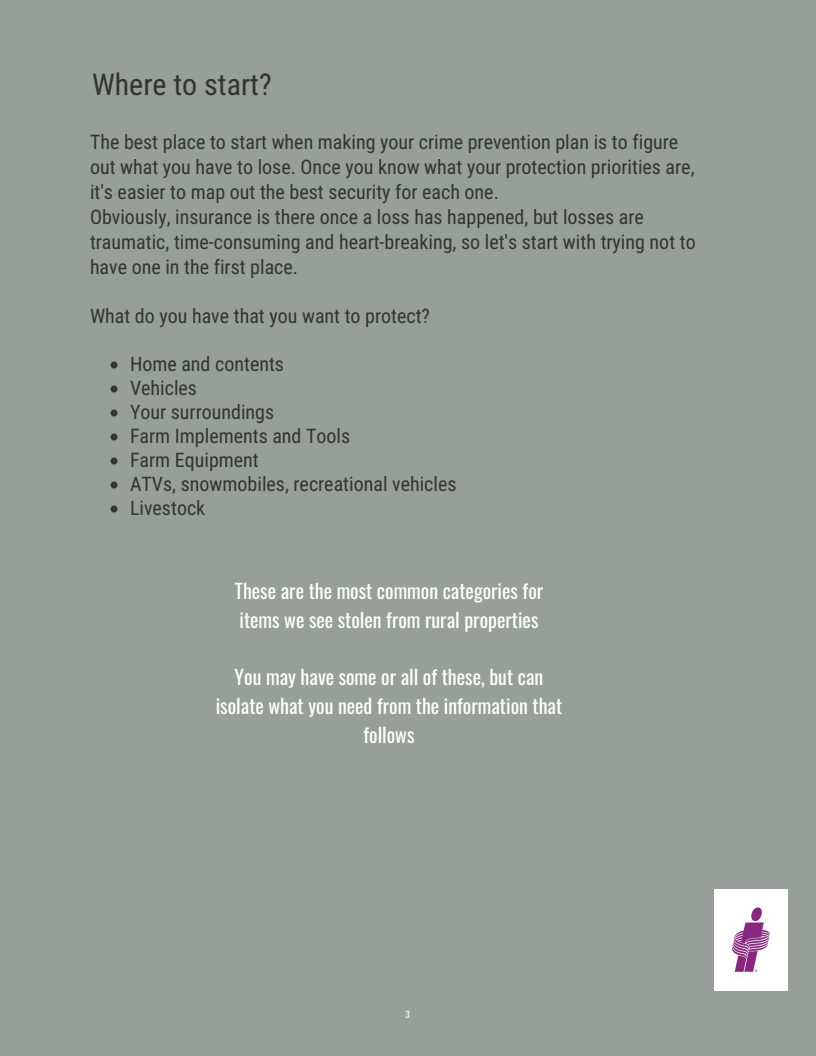
<style>
.page{position:relative;width:816px;height:1056px;background:#989e99}
.page>*{position:absolute;margin:0;border:0;box-sizing:border-box;transform-origin:0 0}
.t1{font:30px "Roboto Condensed";letter-spacing:.005em;color:#333}
.t2{font:20px/24px "Roboto Condensed";letter-spacing:.005em;color:#333}
.t3{font:20px/29px "Oswald";letter-spacing:.005em;color:#fff}
.t4{font:9px "Oswald";color:#fff}
</style>
<div class="page">
<div style="left:110px;top:362px;width:8px;height:6px;background:#333;border:1px solid #333;border-radius:50%"></div>
<div style="left:110px;top:386px;width:8px;height:6px;background:#333;border:1px solid #333;border-radius:50%"></div>
<div style="left:110px;top:410px;width:8px;height:6px;background:#333;border:1px solid #333;border-radius:50%"></div>
<div style="left:110px;top:434px;width:8px;height:6px;background:#333;border:1px solid #333;border-radius:50%"></div>
<div style="left:110px;top:458px;width:8px;height:6px;background:#333;border:1px solid #333;border-radius:50%"></div>
<div style="left:110px;top:482px;width:8px;height:6px;background:#333;border:1px solid #333;border-radius:50%"></div>
<div style="left:110px;top:506px;width:8px;height:6px;background:#333;border:1px solid #333;border-radius:50%"></div>
<img style="left:715px;top:890px;width:72px;height:101px">
<h1 class="t1" style="left:92px;top:67px;width:181px">Where to start?</h1>
<p class="t2" style="left:90px;top:130px;width:607px;line-height:25px">The best place to start when making your crime prevention plan is to figure out what you have to lose. Once you know what your protection priorities are, it's easier to map out the best security for each one.<br>Obviously, insurance is there once a loss has happened, but losses are traumatic, time-consuming and heart-breaking, so let's start with trying not to have one in the first place.</p>
<p class="t2" style="left:90px;top:304px;width:342px">What do you have that you want to protect?</p>
<p class="t2" style="left:130px;top:352px;width:328px">Home and contents<br>Vehicles<br>Your surroundings<br>Farm Implements and Tools<br>Farm Equipment<br>ATVs, snowmobiles, recreational vehicles<br>Livestock</p>
<p class="t3" style="left:235px;top:575px;width:310px">These are the most common categories for items we see stolen from rural properties</p>
<p class="t3" style="left:216px;top:661px;width:348px;text-align:center">You may have some or all of these, but can isolate what you need from the information that follows</p>
<p class="t4" style="left:405px;top:1007px;width:6px">3</p>
</div>
